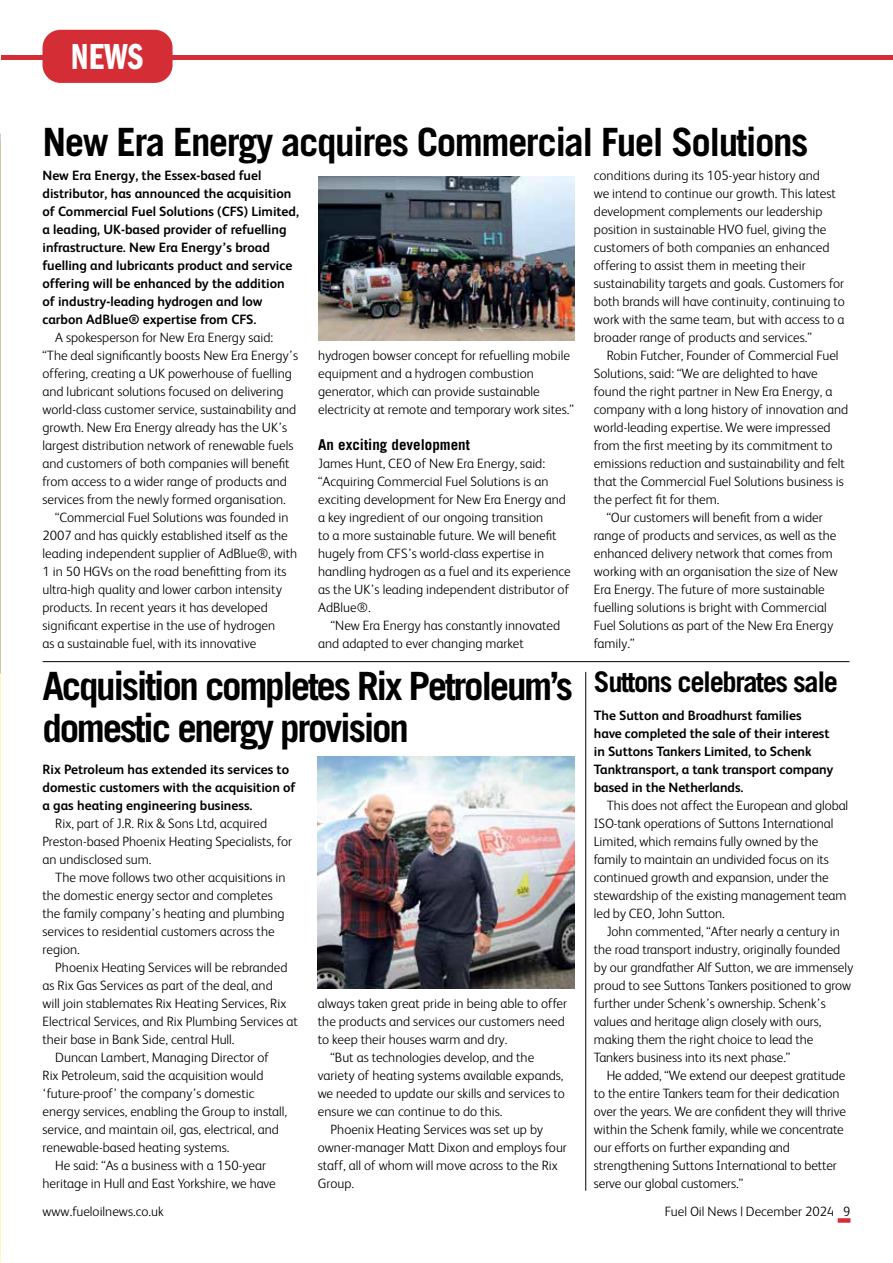
<style>
.page{position:relative;width:893px;height:1263px;background:#fff}
.page>*{position:absolute;margin:0;border:0;box-sizing:border-box;transform-origin:0 0}
.t1{font:700 39px/42px "Trade Gothic LT Std";letter-spacing:-.06em;color:#000}
.t2{font:700 39px "Trade Gothic LT Std";letter-spacing:-.04em;color:#000}
.t3{font:37.5px "Franklin Gothic LT Pro Dm Cm";color:#fff}
.t4{font:700 28.5px "Trade Gothic LT Std";letter-spacing:-.05em;color:#000}
.t5{font:700 15px "Trade Gothic LT Std";color:#000}
.t6{font:300 13.5px/18px "FS Albert";color:#000}
.t7{font:700 13.5px/18px "FS Albert";color:#000}
</style>
<div class="page">
<div style="left:838px;top:1218px;width:12px;height:5px;background:#d52d36"></div>
<img style="left:317px;top:756px;width:257px;height:233px">
<hr style="left:43px;top:661px;width:807px;height:1px;background:#000">
<img style="left:318px;top:176px;width:256px;height:164px">
<div style="left:1px;top:55px;width:892px;height:5px;background:#d52d36"></div>
<div style="left:43px;top:30px;width:130px;height:53px;background:#d52d36;border-radius:18px"></div>
<hr style="left:585px;top:672px;width:1px;height:519px;background:#000">
<h2 class="t3" style="left:71px;top:36px;width:74px">NEWS</h2>
<h1 class="t2" style="left:43px;top:118px;width:767px">New Era Energy acquires Commercial Fuel Solutions</h1>
<p class="t7" style="left:43px;top:166px;width:258px">New Era Energy, the Essex-based fuel distributor, has announced the acquisition of Commercial Fuel Solutions (CFS) Limited, a leading, UK-based provider of refuelling infrastructure. New Era Energy’s broad fuelling and lubricants product and service offering will be enhanced by the addition of industry-leading hydrogen and low carbon AdBlue® expertise from CFS.</p>
<p class="t6" style="left:55px;top:328px;width:219px">A spokesperson for New Era Energy said:</p>
<p class="t6" style="left:43px;top:346px;width:257px">“The deal significantly boosts New Era Energy’s</p>
<p class="t6" style="left:43px;top:364px;width:251px">offering, creating a UK powerhouse of fuelling</p>
<p class="t6" style="left:43px;top:382px;width:243px">and lubricant solutions focused on delivering</p>
<p class="t6" style="left:43px;top:400px;width:255px">world-class customer service, sustainability and</p>
<p class="t6" style="left:43px;top:418px;width:246px">growth. New Era Energy already has the UK’s</p>
<p class="t6" style="left:43px;top:436px;width:252px">largest distribution network of renewable fuels</p>
<p class="t6" style="left:43px;top:454px;width:249px">and customers of both companies will benefit</p>
<p class="t6" style="left:43px;top:472px;width:246px">from access to a wider range of products and</p>
<p class="t6" style="left:43px;top:490px;width:245px">services from the newly formed organisation.</p>
<p class="t6" style="left:55px;top:508px;width:235px">“Commercial Fuel Solutions was founded in</p>
<p class="t6" style="left:43px;top:526px;width:247px">2007 and has quickly established itself as the</p>
<p class="t6" style="left:43px;top:544px;width:256px">leading independent supplier of AdBlue®, with</p>
<p class="t6" style="left:43px;top:562px;width:245px">1 in 50 HGVs on the road benefitting from its</p>
<p class="t6" style="left:43px;top:580px;width:241px">ultra-high quality and lower carbon intensity</p>
<p class="t6" style="left:43px;top:598px;width:227px">products. In recent years it has developed</p>
<p class="t6" style="left:43px;top:616px;width:234px">significant expertise in the use of hydrogen</p>
<p class="t6" style="left:43px;top:634px;width:215px">as a sustainable fuel, with its innovative</p>
<p class="t6" style="left:594px;top:166px;width:253px">conditions during its 105-year history and<br>we intend to continue our growth. This latest development complements our leadership position in sustainable HVO fuel, giving the customers of both companies an enhanced offering to assist them in meeting their sustainability targets and goals. Customers for both brands will have continuity, continuing to work with the same team, but with access to a broader range of products and services.”</p>
<p class="t6" style="left:607px;top:346px;width:233px">Robin Futcher, Founder of Commercial Fuel</p>
<p class="t6" style="left:594px;top:364px;width:225px">Solutions, said: “We are delighted to have</p>
<p class="t6" style="left:594px;top:382px;width:240px">found the right partner in New Era Energy, a</p>
<p class="t6" style="left:594px;top:400px;width:256px">company with a long history of innovation and</p>
<p class="t6" style="left:594px;top:418px;width:238px">world-leading expertise. We were impressed</p>
<p class="t6" style="left:594px;top:436px;width:240px">from the first meeting by its commitment to</p>
<p class="t6" style="left:594px;top:454px;width:252px">emissions reduction and sustainability and felt</p>
<p class="t6" style="left:594px;top:472px;width:251px">that the Commercial Fuel Solutions business is</p>
<p class="t6" style="left:594px;top:490px;width:127px">the perfect fit for them.</p>
<p class="t6" style="left:607px;top:508px;width:217px">“Our customers will benefit from a wider</p>
<p class="t6" style="left:594px;top:526px;width:244px">range of products and services, as well as the</p>
<p class="t6" style="left:594px;top:544px;width:240px">enhanced delivery network that comes from</p>
<p class="t6" style="left:594px;top:562px;width:246px">working with an organisation the size of New</p>
<p class="t6" style="left:594px;top:580px;width:232px">Era Energy. The future of more sustainable</p>
<p class="t6" style="left:594px;top:598px;width:234px">fuelling solutions is bright with Commercial</p>
<p class="t6" style="left:594px;top:616px;width:241px">Fuel Solutions as part of the New Era Energy</p>
<p class="t6" style="left:594px;top:634px;width:42px">family.”</p>
<p class="t6" style="left:318px;top:346px;width:257px">hydrogen bowser concept for refuelling mobile equipment and a hydrogen combustion generator, which can provide sustainable electricity at remote and temporary work sites.”</p>
<p class="t5" style="left:318px;top:435px;width:153px">An exciting development</p>
<p class="t6" style="left:318px;top:454px;width:254px">James Hunt, CEO of New Era Energy, said: “Acquiring Commercial Fuel Solutions is an exciting development for New Era Energy and a key ingredient of our ongoing transition<br>to a more sustainable future. We will benefit hugely from CFS’s world-class expertise in handling hydrogen as a fuel and its experience as the UK’s leading independent distributor of AdBlue®.</p>
<p class="t6" style="left:318px;top:616px;width:243px;text-indent:13px">“New Era Energy has constantly innovated and adapted to ever changing market</p>
<h1 class="t1" style="left:43px;top:664px;width:532px">Acquisition completes Rix Petroleum’s domestic energy provision</h1>
<p class="t7" style="left:43px;top:760px;width:255px">Rix Petroleum has extended its services to domestic customers with the acquisition of a gas heating engineering business.</p>
<p class="t6" style="left:43px;top:814px;width:251px;text-indent:13px">Rix, part of J.R. Rix &amp; Sons Ltd, acquired<br>Preston-based Phoenix Heating Specialists, for an undisclosed sum.</p>
<p class="t6" style="left:43px;top:868px;width:245px;text-indent:13px">The move follows two other acquisitions in the domestic energy sector and completes the family company’s heating and plumbing services to residential customers across the region.</p>
<p class="t6" style="left:55px;top:958px;width:234px">Phoenix Heating Services will be rebranded</p>
<p class="t6" style="left:43px;top:976px;width:232px">as Rix Gas Services as part of the deal, and</p>
<p class="t6" style="left:43px;top:994px;width:245px">will join stablemates Rix Heating Services, Rix</p>
<p class="t6" style="left:43px;top:1012px;width:257px">Electrical Services, and Rix Plumbing Services at</p>
<p class="t6" style="left:43px;top:1030px;width:194px">their base in Bank Side, central Hull.</p>
<p class="t6" style="left:55px;top:1048px;width:215px">Duncan Lambert, Managing Director of</p>
<p class="t6" style="left:43px;top:1066px;width:222px">Rix Petroleum, said the acquisition would</p>
<p class="t6" style="left:43px;top:1084px;width:213px">‘future-proof’ the company’s domestic</p>
<p class="t6" style="left:43px;top:1102px;width:246px">energy services, enabling the Group to install,</p>
<p class="t6" style="left:43px;top:1120px;width:238px">service, and maintain oil, gas, electrical, and</p>
<p class="t6" style="left:43px;top:1138px;width:188px">renewable-based heating systems.</p>
<p class="t6" style="left:55px;top:1156px;width:212px">He said: “As a business with a 150-year</p>
<p class="t6" style="left:43px;top:1174px;width:235px">heritage in Hull and East Yorkshire, we have</p>
<p class="t6" style="left:318px;top:994px;width:251px">always taken great pride in being able to offer</p>
<p class="t6" style="left:318px;top:1012px;width:249px">the products and services our customers need</p>
<p class="t6" style="left:318px;top:1030px;width:191px">to keep their houses warm and dry.</p>
<p class="t6" style="left:331px;top:1048px;width:205px">“But as technologies develop, and the</p>
<p class="t6" style="left:318px;top:1066px;width:247px">variety of heating systems available expands,</p>
<p class="t6" style="left:318px;top:1084px;width:248px">we needed to update our skills and services to</p>
<p class="t6" style="left:318px;top:1102px;width:186px">ensure we can continue to do this.</p>
<p class="t6" style="left:331px;top:1120px;width:214px">Phoenix Heating Services was set up by</p>
<p class="t6" style="left:318px;top:1138px;width:251px">owner-manager Matt Dixon and employs four</p>
<p class="t6" style="left:318px;top:1156px;width:241px">staff, all of whom will move across to the Rix</p>
<p class="t6" style="left:318px;top:1174px;width:38px">Group.</p>
<h3 class="t4" style="left:594px;top:665px;width:246px">Suttons celebrates sale</h3>
<p class="t7" style="left:594px;top:706px;width:241px">The Sutton and Broadhurst families<br>have completed the sale of their interest in Suttons Tankers Limited, to Schenk Tanktransport, a tank transport company based in the Netherlands.</p>
<p class="t6" style="left:594px;top:796px;width:256px;text-indent:13px">This does not affect the European and global ISO-tank operations of Suttons International Limited, which remains fully owned by the family to maintain an undivided focus on its continued growth and expansion, under the stewardship of the existing management team led by CEO, John Sutton.</p>
<p class="t6" style="left:594px;top:922px;width:261px;text-indent:13px">John commented, “After nearly a century in the road transport industry, originally founded by our grandfather Alf Sutton, we are immensely proud to see Suttons Tankers positioned to grow further under Schenk’s ownership. Schenk’s values and heritage align closely with ours, making them the right choice to lead the Tankers business into its next phase.”</p>
<p class="t6" style="left:594px;top:1066px;width:254px;text-indent:13px">He added, “We extend our deepest gratitude to the entire Tankers team for their dedication over the years. We are confident they will thrive within the Schenk family, while we concentrate our efforts on further expanding and strengthening Suttons International to better serve our global customers.”</p>
<p class="t6" style="left:43px;top:1202px;width:123px">www.fueloilnews.co.uk</p>
<p class="t6" style="left:665px;top:1202px;width:187px">Fuel Oil News | December 2024 9</p>
</div>
